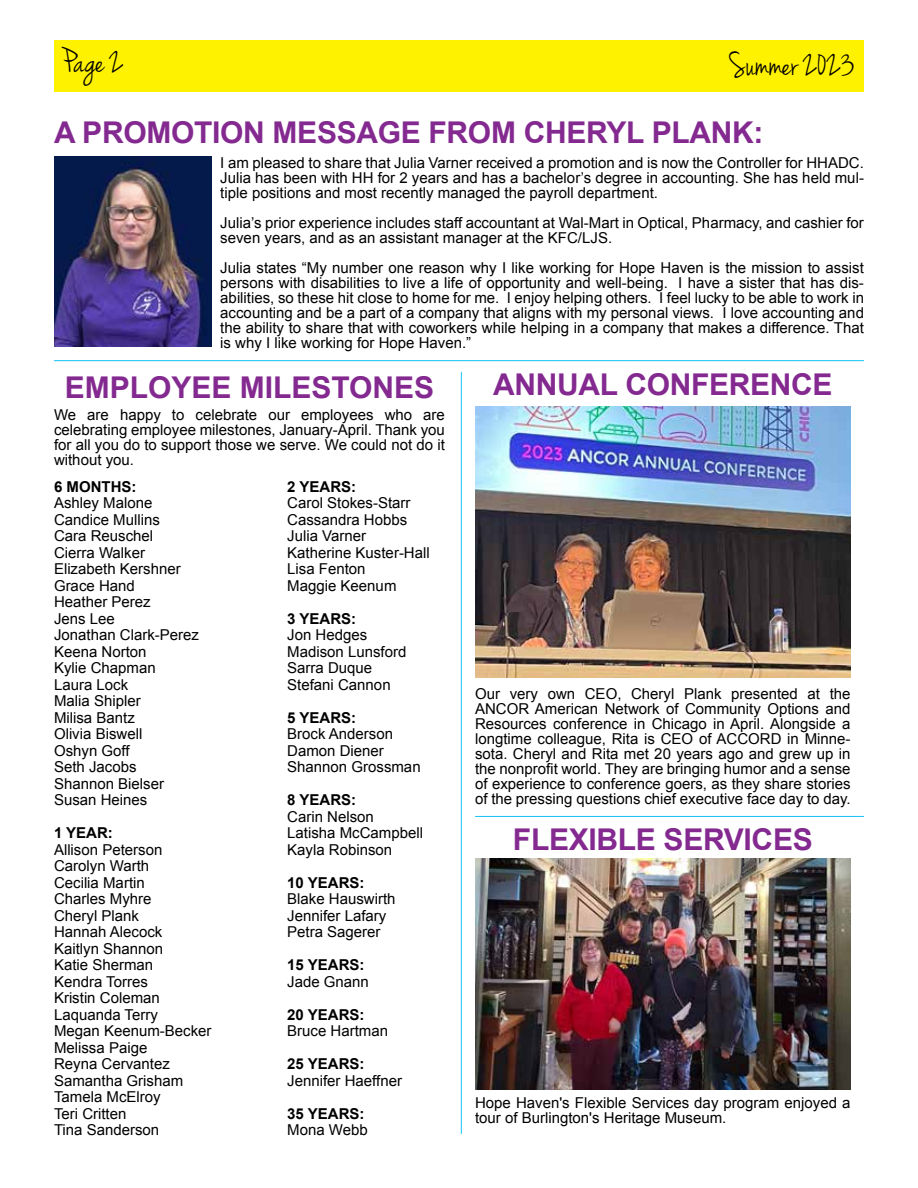
<style>
.page{position:relative;width:918px;height:1188px;background:#fff}
.page>*{position:absolute;margin:0;border:0;box-sizing:border-box;transform-origin:0 0}
.t1{font:36px "Jenna Sue";color:#000}
.t2{font:700 30px "Arial";letter-spacing:-.01em;color:#832990}
.t3{font:15px/16.5px "Arial";color:#000}
.t4{font:700 15px "Arial";color:#000}
</style>
<div class="page">
<div style="left:54px;top:40px;width:810px;height:52px;background:#fff200"></div>
<hr style="left:54px;top:360px;width:810px;height:1px;background:#11c3f4">
<hr style="left:461px;top:372px;width:1px;height:762px;background:#11c3f4">
<img style="left:54px;top:157px;width:158px;height:190px">
<img style="left:475px;top:407px;width:376px;height:270px">
<hr style="left:475px;top:816px;width:389px;height:1px;background:#11c3f4">
<img style="left:475px;top:859px;width:376px;height:230px">
<h1 class="t1" style="left:62px;top:41px;width:65px">Page 2</h1>
<h1 class="t1" style="left:730px;top:44px;width:127px">Summer 2023</h1>
<h2 class="t2" style="left:54px;top:113px;width:711px">A PROMOTION MESSAGE FROM CHERYL PLANK:</h2>
<p class="t3" style="left:220px;top:155px;width:645px;line-height:15px;text-align:justify">I am pleased to share that Julia Varner received a promotion and is now the Controller for HHADC.<br>Julia has been with HH for 2 years and has a bachelor’s degree in accounting. She has held mul&shy;tiple positions and most recently managed the payroll department.</p>
<p class="t3" style="left:220px;top:215px;width:645px;line-height:15px">Julia’s prior experience includes staff accountant at Wal-Mart in Optical, Pharmacy, and cashier for seven years, and as an assistant manager at the KFC/LJS.</p>
<p class="t3" style="left:220px;top:260px;width:645px;line-height:15px;text-align:justify">Julia states “My number one reason why I like working for Hope Haven is the mission to assist persons with disabilities to live a life of opportunity and well-being. I have a sister that has dis&shy;abilities, so these hit close to home for me. I enjoy helping others. I feel lucky to be able to work in accounting and be a part of a company that aligns with my personal views. I love accounting and the ability to share that with coworkers while helping in a company that makes a difference. That is why I like working for Hope Haven.”</p>
<h2 class="t2" style="left:65px;top:367px;width:371px">EMPLOYEE MILESTONES</h2>
<p class="t3" style="left:54px;top:407px;width:392px;line-height:15px;text-align:justify">We are happy to celebrate our employees who are celebrating employee milestones, January-April. Thank you for all you do to support those we serve. We could not do it without you.</p>
<p class="t4" style="left:54px;top:476px;width:84px">6 MONTHS:</p>
<p class="t3" style="left:54px;top:495px;width:147px">Ashley Malone<br>Candice Mullins<br>Cara Reuschel<br>Cierra Walker<br>Elizabeth Kershner<br>Grace Hand<br>Heather Perez<br>Jens Lee<br>Jonathan Clark-Perez<br>Keena Norton<br>Kylie Chapman<br>Laura Lock<br>Malia Shipler<br>Milisa Bantz<br>Olivia Biswell<br>Oshyn Goff<br>Seth Jacobs<br>Shannon Bielser<br>Susan Heines</p>
<p class="t4" style="left:54px;top:823px;width:60px">1 YEAR:</p>
<p class="t3" style="left:54px;top:841px;width:159px">Allison Peterson<br>Carolyn Warth<br>Cecilia Martin<br>Charles Myhre<br>Cheryl Plank<br>Hannah Alecock<br>Kaitlyn Shannon<br>Katie Sherman<br>Kendra Torres<br>Kristin Coleman<br>Laquanda Terry<br>Megan Keenum-Becker<br>Melissa Paige<br>Reyna Cervantez<br>Samantha Grisham<br>Tamela McElroy<br>Teri Critten<br>Tina Sanderson</p>
<p class="t4" style="left:287px;top:476px;width:70px">2 YEARS:</p>
<p class="t3" style="left:287px;top:495px;width:144px">Carol Stokes-Starr<br>Cassandra Hobbs<br>Julia Varner<br>Katherine Kuster-Hall<br>Lisa Fenton<br>Maggie Keenum</p>
<p class="t4" style="left:287px;top:608px;width:70px">3 YEARS:</p>
<p class="t3" style="left:287px;top:627px;width:121px">Jon Hedges<br>Madison Lunsford<br>Sarra Duque<br>Stefani Cannon</p>
<p class="t4" style="left:287px;top:707px;width:70px">5 YEARS:</p>
<p class="t3" style="left:287px;top:726px;width:135px">Brock Anderson<br>Damon Diener<br>Shannon Grossman</p>
<p class="t4" style="left:287px;top:790px;width:70px">8 YEARS:</p>
<p class="t3" style="left:287px;top:808px;width:137px">Carin Nelson<br>Latisha McCampbell<br>Kayla Robinson</p>
<p class="t4" style="left:287px;top:872px;width:79px">10 YEARS:</p>
<p class="t3" style="left:287px;top:891px;width:110px">Blake Hauswirth<br>Jennifer Lafary<br>Petra Sagerer</p>
<p class="t4" style="left:287px;top:955px;width:79px">15 YEARS:</p>
<p class="t3" style="left:287px;top:973px;width:83px">Jade Gnann</p>
<p class="t4" style="left:287px;top:1004px;width:79px">20 YEARS:</p>
<p class="t3" style="left:287px;top:1023px;width:102px">Bruce Hartman</p>
<p class="t4" style="left:287px;top:1054px;width:79px">25 YEARS:</p>
<p class="t3" style="left:287px;top:1072px;width:116px">Jennifer Haeffner</p>
<p class="t4" style="left:287px;top:1103px;width:79px">35 YEARS:</p>
<p class="t3" style="left:287px;top:1122px;width:82px">Mona Webb</p>
<h2 class="t2" style="left:493px;top:365px;width:341px">ANNUAL CONFERENCE</h2>
<p class="t3" style="left:475px;top:687px;width:377px;line-height:15px;text-align:justify">Our very own CEO, Cheryl Plank presented at the ANCOR American Network of Community Options and Resources conference in Chicago in April. Alongside a longtime colleague, Rita is CEO of ACCORD in Minne&shy;sota. Cheryl and Rita met 20 years ago and grew up in the nonprofit world. They are bringing humor and a sense of experience to conference goers, as they share stories of the pressing questions chief executive face day to day.</p>
<h2 class="t2" style="left:513px;top:820px;width:301px">FLEXIBLE SERVICES</h2>
<p class="t3" style="left:475px;top:1096px;width:377px;line-height:15px">Hope Haven's Flexible Services day program enjoyed a tour of Burlington's Heritage Museum.</p>
</div>
